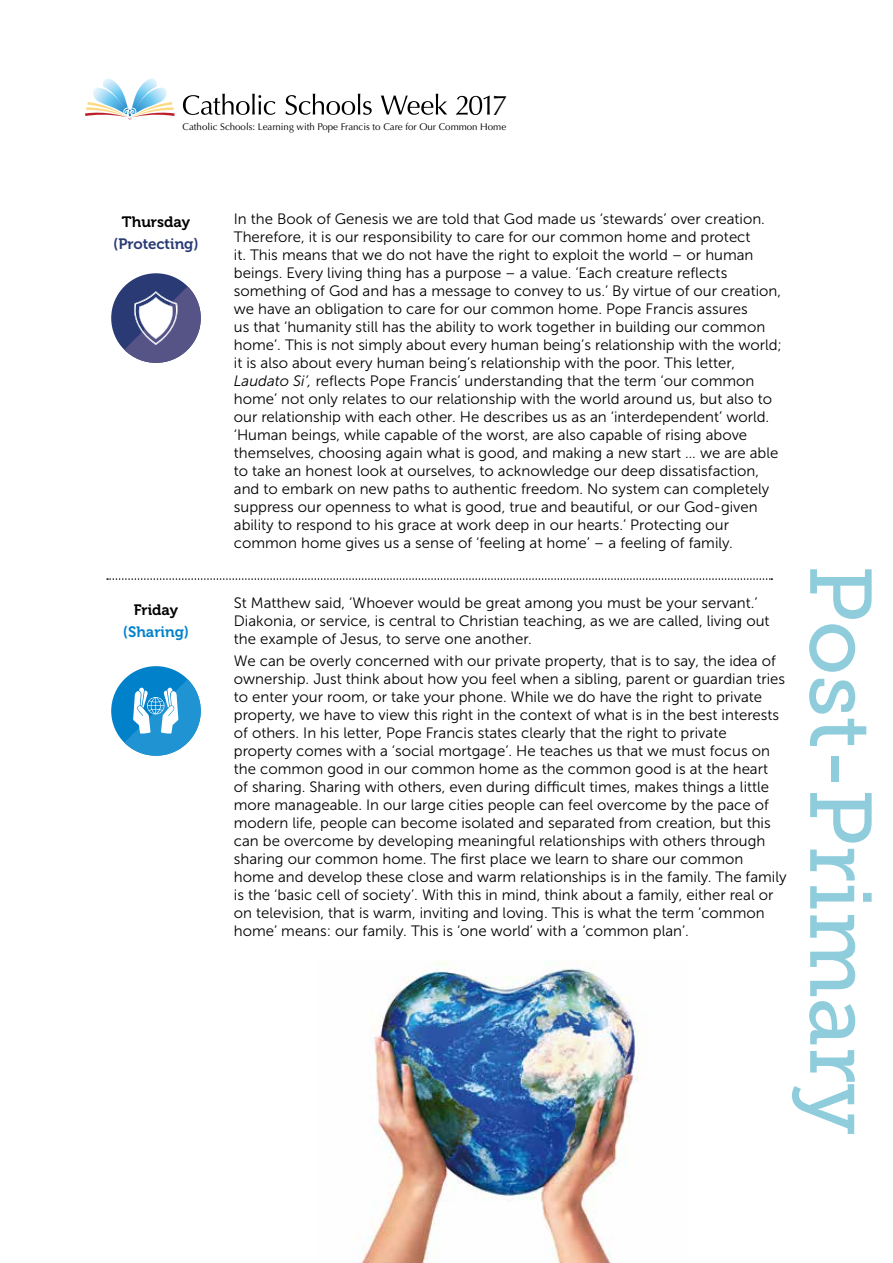
<style>
.page{position:relative;width:893px;height:1263px;background:#fff}
.page>*{position:absolute;margin:0;border:0;box-sizing:border-box;transform-origin:0 0}
.t1{font:87px "Museo Slab 500";color:#8fcddc}
.t2{font:28.5px "Optima";color:#000}
.t3{font:15px/18px "Museo Sans 300";color:#000}
.t4{font:15px "Museo 700";color:#000}
.t5{font:15px "Museo 700";color:#293a74}
.t6{font:15px "Museo 700";color:#0081ca}
.t7{font:9.75px "Optima";letter-spacing:-.005em;color:#000}
.s1{font-style:italic}
</style>
<div class="page">
<div style="left:111px;top:273px;width:90px;height:90px;background:#293a74;border-radius:50%"></div>
<svg style="left:124px;top:286px;width:77px;height:77px"></svg>
<div style="left:111px;top:666px;width:90px;height:90px;background:#0081ca;border-radius:50%"></div>
<svg style="left:124px;top:679px;width:77px;height:77px"></svg>
<svg style="left:107px;top:578px;width:665px;height:2px"></svg>
<img style="left:361px;top:961px;width:286px;height:302px">
<svg style="left:183px;top:94px;width:92px;height:21px"></svg>
<svg style="left:285px;top:94px;width:87px;height:21px"></svg>
<svg style="left:381px;top:94px;width:66px;height:21px"></svg>
<svg style="left:85px;top:78px;width:90px;height:41px"></svg>
<svg style="left:456px;top:96px;width:34px;height:19px"></svg>
<h2 class="t2" style="left:492px;top:88px;width:17px">7</h2>
<p class="t7" style="left:183px;top:121px;width:325px">Catholic Schools: Learning with Pope Francis to Care for Our Common Home</p>
<p class="t4" style="left:122px;top:213px;width:70px">Thursday</p>
<p class="t5" style="left:113px;top:236px;width:87px">(Protecting)</p>
<p class="t4" style="left:134px;top:601px;width:46px">Friday</p>
<p class="t6" style="left:123px;top:623px;width:68px">(Sharing)</p>
<p class="t3" style="left:234px;top:210px;width:550px">In the Book of Genesis we are told that God made us ‘stewards’ over creation.<br>Therefore, it is our responsibility to care for our common home and protect<br>it. This means that we do not have the right to exploit the world – or human beings. Every living thing has a purpose – a value. ‘Each creature reflects something of God and has a message to convey to us.’ By virtue of our creation, we have an obligation to care for our common home. Pope Francis assures<br>us that ‘humanity still has the ability to work together in building our common home’. This is not simply about every human being’s relationship with the world; it is also about every human being’s relationship with the poor. This letter, <span class="s1">Laudato Si’,</span> reflects Pope Francis’ understanding that the term ‘our common home’ not only relates to our relationship with the world around us, but also to our relationship with each other. He describes us as an ‘interdependent’ world. ‘Human beings, while capable of the worst, are also capable of rising above themselves, choosing again what is good, and making a new start … we are able to take an honest look at ourselves, to acknowledge our deep dissatisfaction, and to embark on new paths to authentic freedom. No system can completely suppress our openness to what is good, true and beautiful, or our God-given ability to respond to his grace at work deep in our hearts.’ Protecting our common home gives us a sense of ‘feeling at home’ – a feeling of family.</p>
<h1 class="t1" style="left:889px;top:565px;width:571px;rotate:90deg">Post-Primary</h1>
<p class="t3" style="left:234px;top:594px;width:537px">St Matthew said, ‘Whoever would be great among you must be your servant.’<br>Diakonia, or service, is central to Christian teaching, as we are called, living out the example of Jesus, to serve one another.</p>
<p class="t3" style="left:234px;top:652px;width:554px">We can be overly concerned with our private property, that is to say, the idea of ownership. Just think about how you feel when a sibling, parent or guardian tries to enter your room, or take your phone. While we do have the right to private property, we have to view this right in the context of what is in the best interests of others. In his letter, Pope Francis states clearly that the right to private property comes with a ‘social mortgage’. He teaches us that we must focus on the common good in our common home as the common good is at the heart<br>of sharing. Sharing with others, even during difficult times, makes things a little more manageable. In our large cities people can feel overcome by the pace of modern life, people can become isolated and separated from creation, but this can be overcome by developing meaningful relationships with others through sharing our common home. The first place we learn to share our common home and develop these close and warm relationships is in the family. The family is the ‘basic cell of society’. With this in mind, think about a family, either real or on television, that is warm, inviting and loving. This is what the term ‘common home’ means: our family. This is ‘one world’ with a ‘common plan’.</p>
</div>
